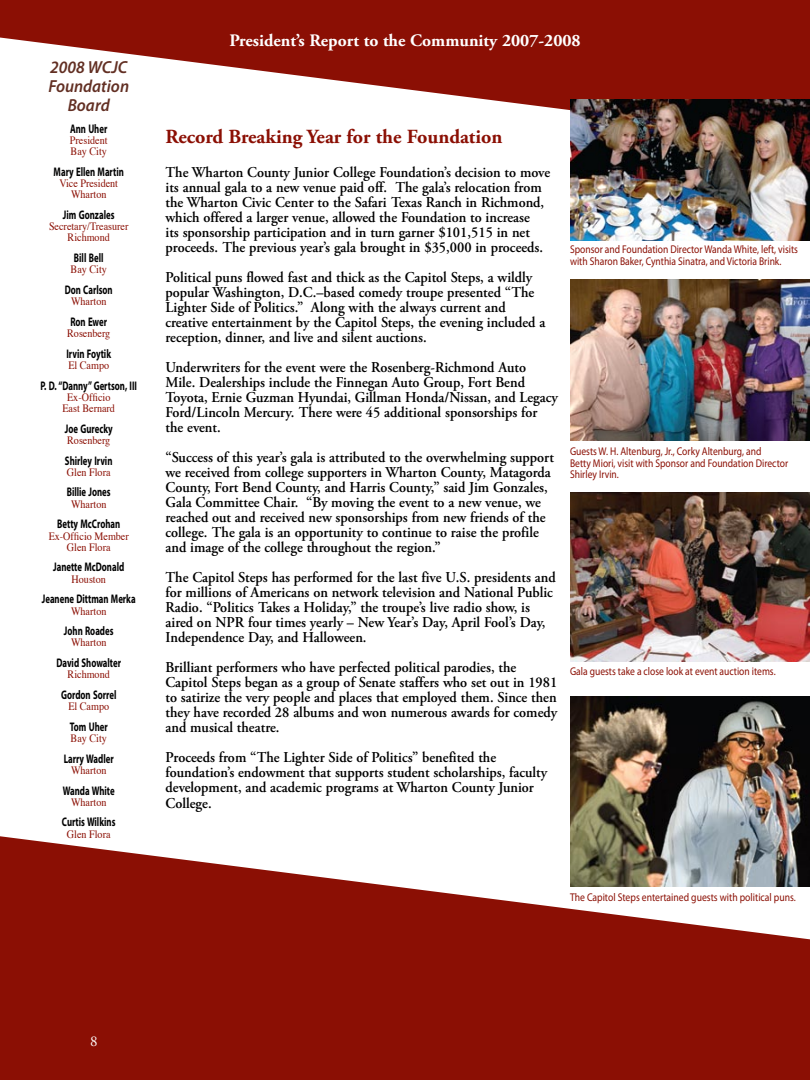
<style>
.page{position:relative;width:810px;height:1080px;background:#fff}
.page>*{position:absolute;margin:0;border:0;box-sizing:border-box;transform-origin:0 0}
.t1{font:700 20px "Adobe Garamond Pro";color:#8b0f04}
.t2{font:700 17.5px "Adobe Garamond Pro";color:#fff}
.t3{font:italic 600 17.5px/18.8px "Myriad Pro";color:#622f23;text-align:center;scale:.95 1}
.t4{font:600 15px/15px "Adobe Garamond Pro";color:#000;scale:.95 1}
.t5{font:15px "Adobe Garamond Pro";color:#fff}
.t6{font:700 12.5px "Myriad Pro";color:#000;scale:.7 1}
.t7{font:11.25px/11.2px "Myriad Pro";color:#8b0f04;scale:.85 1}
.t8{font:11.25px/11.2px "Times";color:#8b0f04;text-align:center;scale:.9 1}
.t9{font:11.25px "Myriad Pro";color:#8b0f04;scale:.86 1}
</style>
<div class="page">
<svg style="left:0;top:0;width:810px;height:110px;fill:#8b0f04"></svg>
<svg style="left:0;top:836px;width:810px;height:244px;fill:#8b0f04"></svg>
<img style="left:570px;top:697px;width:240px;height:190px">
<img style="left:570px;top:280px;width:240px;height:161px">
<img style="left:570px;top:493px;width:240px;height:168px">
<img style="left:570px;top:100px;width:240px;height:140px">
<p class="t3" style="left:48px;top:58px;width:87px">2008 WCJC<br>Foundation<br>Board</p>
<p class="t6" style="left:70px;top:120px;width:55px">Ann Uher</p>
<p class="t8" style="left:70px;top:134px;width:43px;text-align:left">President<br>Bay City</p>
<p class="t6" style="left:54px;top:163px;width:102px">Mary Ellen Martin</p>
<p class="t8" style="left:59px;top:177px;width:67px">Vice President<br>Wharton</p>
<p class="t6" style="left:63px;top:207px;width:75px">Jim Gonzales</p>
<p class="t8" style="left:49px;top:220px;width:90px">Secretary/Treasurer<br>Richmond</p>
<p class="t6" style="left:74px;top:250px;width:44px">Bill Bell</p>
<p class="t8" style="left:71px;top:263px;width:42px">Bay City</p>
<p class="t6" style="left:65px;top:282px;width:70px">Don Carlson</p>
<p class="t8" style="left:71px;top:295px;width:41px">Wharton</p>
<p class="t6" style="left:70px;top:313px;width:54px">Ron Ewer</p>
<p class="t8" style="left:67px;top:327px;width:49px">Rosenberg</p>
<p class="t6" style="left:66px;top:345px;width:65px">Irvin Foytik</p>
<p class="t8" style="left:68px;top:359px;width:47px">El Campo</p>
<p class="t6" style="left:40px;top:377px;width:140px">P. D. “Danny” Gertson, III</p>
<p class="t8" style="left:62px;top:390px;width:60px">Ex-Officio<br>East Bernard</p>
<p class="t6" style="left:65px;top:420px;width:70px">Joe Gurecky</p>
<p class="t8" style="left:67px;top:434px;width:49px">Rosenberg</p>
<p class="t6" style="left:65px;top:452px;width:69px">Shirley Irvin</p>
<p class="t8" style="left:67px;top:465px;width:50px">Glen Flora</p>
<p class="t6" style="left:67px;top:484px;width:64px">Billie Jones</p>
<p class="t8" style="left:71px;top:497px;width:41px">Wharton</p>
<p class="t6" style="left:57px;top:516px;width:92px">Betty McCrohan</p>
<p class="t8" style="left:49px;top:529px;width:91px">Ex-Officio Member<br>Glen Flora</p>
<p class="t6" style="left:53px;top:559px;width:103px">Janette McDonald</p>
<p class="t8" style="left:72px;top:572px;width:40px">Houston</p>
<p class="t6" style="left:42px;top:591px;width:136px">Jeanene Dittman Merka</p>
<p class="t8" style="left:71px;top:604px;width:41px">Wharton</p>
<p class="t6" style="left:64px;top:623px;width:72px">John Roades</p>
<p class="t8" style="left:71px;top:636px;width:41px">Wharton</p>
<p class="t6" style="left:56px;top:655px;width:94px">David Showalter</p>
<p class="t8" style="left:68px;top:668px;width:48px">Richmond</p>
<p class="t6" style="left:61px;top:687px;width:81px">Gordon Sorrel</p>
<p class="t8" style="left:68px;top:700px;width:47px">El Campo</p>
<p class="t6" style="left:70px;top:718px;width:56px">Tom Uher</p>
<p class="t8" style="left:71px;top:732px;width:42px">Bay City</p>
<p class="t6" style="left:64px;top:750px;width:73px">Larry Wadler</p>
<p class="t8" style="left:71px;top:764px;width:41px">Wharton</p>
<p class="t6" style="left:63px;top:782px;width:76px">Wanda White</p>
<p class="t8" style="left:71px;top:795px;width:41px">Wharton</p>
<p class="t6" style="left:62px;top:814px;width:78px">Curtis Wilkins</p>
<p class="t8" style="left:67px;top:827px;width:50px">Glen Flora</p>
<p class="t2" style="left:229px;top:30px;width:353px">President’s Report to the Community 2007-2008</p>
<h1 class="t1" style="left:165px;top:125px;width:338px">Record Breaking Year for the Foundation</h1>
<p class="t4" style="left:166px;top:165px;width:406px">The Wharton County Junior College Foundation’s decision to move its annual gala to a new venue paid off. The gala’s relocation from the Wharton Civic Center to the Safari Texas Ranch in Richmond, which offered a larger venue, allowed the Foundation to increase<br>its sponsorship participation and in turn garner $101,515 in net proceeds. The previous year’s gala brought in $35,000 in proceeds.</p>
<p class="t4" style="left:166px;top:270px;width:401px">Political puns flowed fast and thick as the Capitol Steps, a wildly popular Washington, D.C.–based comedy troupe presented “The Lighter Side of Politics.” Along with the always current and creative entertainment by the Capitol Steps, the evening included a reception, dinner, and live and silent auctions.</p>
<p class="t4" style="left:166px;top:360px;width:415px">Underwriters for the event were the Rosenberg-Richmond Auto Mile. Dealerships include the Finnegan Auto Group, Fort Bend Toyota, Ernie Guzman Hyundai, Gillman Honda/Nissan, and Legacy Ford/Lincoln Mercury. There were 45 additional sponsorships for the event.</p>
<p class="t4" style="left:166px;top:450px;width:410px">“Success of this year’s gala is attributed to the overwhelming support we received from college supporters in Wharton County, Matagorda County, Fort Bend County, and Harris County,” said Jim Gonzales, Gala Committee Chair. “By moving the event to a new venue, we reached out and received new sponsorships from new friends of the college. The gala is an opportunity to continue to raise the profile and image of the college throughout the region.”</p>
<p class="t4" style="left:166px;top:570px;width:412px">The Capitol Steps has performed for the last five U.S. presidents and for millions of Americans on network television and National Public Radio. “Politics Takes a Holiday,” the troupe’s live radio show, is aired on NPR four times yearly – New Year’s Day, April Fool’s Day, Independence Day, and Halloween.</p>
<p class="t4" style="left:166px;top:660px;width:414px">Brilliant performers who have perfected political parodies, the Capitol Steps began as a group of Senate staffers who set out in 1981 to satirize the very people and places that employed them. Since then they have recorded 28 albums and won numerous awards for comedy and musical theatre.</p>
<p class="t4" style="left:166px;top:750px;width:403px;line-height:15.4px">Proceeds from “The Lighter Side of Politics” benefited the foundation’s endowment that supports student scholarships, faculty development, and academic programs at Wharton County Junior College.</p>
<p class="t7" style="left:570px;top:244px;width:270px">Sponsor and Foundation Director Wanda White, left, visits with Sharon Baker, Cynthia Sinatra, and Victoria Brink.</p>
<p class="t7" style="left:570px;top:446px;width:258px">Guests W. H. Altenburg, Jr., Corky Altenburg, and<br>Betty Miori, visit with Sponsor and Foundation Director<br>Shirley Irvin.</p>
<p class="t7" style="left:570px;top:666px;width:243px">Gala guests take a close look at event auction items.</p>
<p class="t9" style="left:570px;top:891px;width:264px">The Capitol Steps entertained guests with political puns.</p>
<p class="t5" style="left:90px;top:1033px;width:9px">8</p>
</div>
